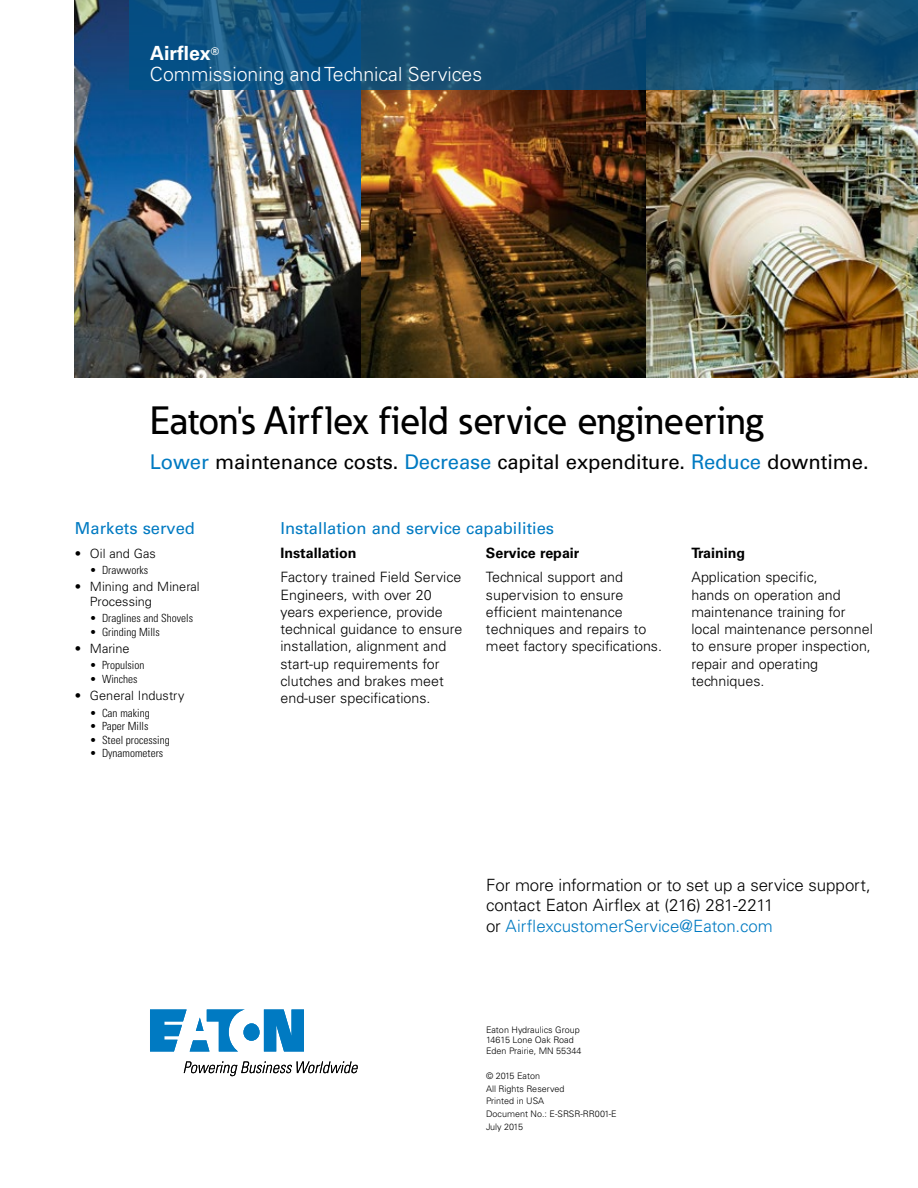
<style>
.page{position:relative;width:918px;height:1188px;background:#fff}
.page>*{position:absolute;margin:0;border:0;box-sizing:border-box;transform-origin:0 0}
.t1{font:500 39px "Eaton";color:#000}
.t2{font:20.25px "Univers LT Std";letter-spacing:-.005em;color:#000}
.t3{font:300 19.5px/21px "Univers LT Std";color:#fff}
.t4{font:300 16.8px/20.2px "Univers LT Std";letter-spacing:-.005em;color:#000}
.t5{font:16.5px "Univers LT Std";color:#007ac2}
.t6{font:300 14.25px/17.2px "Univers LT Std";color:#000}
.t7{font:700 14.25px "Univers LT Std";color:#000}
.t8{font:300 12.75px/14.2px "Univers LT Std";color:#000}
.t9{font:300 condensed 11.25px "Univers LT Std";color:#000}
.t10{font:300 9px/12.6px "Univers LT Std";color:#000}
.s1{font-weight:700}
.s2{color:#007ac2}
</style>
<div class="page">
<img style="left:75px;top:0;width:843px;height:378px">
<svg style="left:129px;top:0;width:789px;height:90px;background:#114f77"></svg>
<svg style="left:150px;top:1010px;width:154px;height:42px"></svg>
<svg style="left:184px;top:1061px;width:174px;height:15px"></svg>
<h3 class="t3" style="left:150px;top:43px;width:334px"><span class="s1">Airflex</span><sup>®<br></sup>Commissioning and Technical Services</h3>
<h1 class="t1" style="left:150px;top:396px;width:615px">Eaton's Airflex field service engineering</h1>
<h2 class="t2" style="left:150px;top:450px;width:720px"><span class="s2">Lower</span> maintenance costs. <span class="s2">Decrease</span> capital expenditure. <span class="s2">Reduce</span> downtime.</h2>
<p class="t5" style="left:75px;top:518px;width:121px">Markets served</p>
<p class="t8" style="left:75px;top:546px;width:82px">• Oil and Gas</p>
<p class="t9" style="left:90px;top:563px;width:60px">• Drawworks</p>
<p class="t8" style="left:90px;top:580px;width:111px;text-indent:-15px">• Mining and Mineral<br>Processing</p>
<p class="t9" style="left:90px;top:611px;width:105px">• Draglines and Shovels</p>
<p class="t9" style="left:90px;top:625px;width:71px">• Grinding Mills</p>
<p class="t8" style="left:75px;top:641px;width:56px">• Marine</p>
<p class="t9" style="left:90px;top:659px;width:56px">• Propulsion</p>
<p class="t9" style="left:90px;top:672px;width:49px">• Winches</p>
<p class="t8" style="left:75px;top:688px;width:111px">• General Industry</p>
<p class="t9" style="left:90px;top:706px;width:61px">• Can making</p>
<p class="t9" style="left:90px;top:719px;width:60px">• Paper Mills</p>
<p class="t9" style="left:90px;top:733px;width:81px">• Steel processing</p>
<p class="t9" style="left:90px;top:746px;width:75px">• Dynamometers</p>
<p class="t5" style="left:280px;top:518px;width:275px">Installation and service capabilities</p>
<p class="t7" style="left:280px;top:544px;width:78px">Installation</p>
<p class="t6" style="left:280px;top:569px;width:183px">Factory trained Field Service<br>Engineers, with over 20 years experience, provide technical guidance to ensure installation, alignment and start-up requirements for clutches and brakes meet end-user specifications.</p>
<p class="t7" style="left:486px;top:544px;width:95px">Service repair</p>
<p class="t6" style="left:486px;top:569px;width:178px">Technical support and supervision to ensure efficient maintenance techniques and repairs to meet factory specifications.</p>
<p class="t7" style="left:691px;top:544px;width:55px">Training</p>
<p class="t6" style="left:691px;top:569px;width:183px">Application specific,<br>hands on operation and maintenance training for local maintenance personnel to ensure proper inspection, repair and operating techniques.</p>
<p class="t4" style="left:486px;top:875px;width:386px">For more information or to set up a service support, contact Eaton Airflex at (216) 281-2211<br>or <span class="s2">AirflexcustomerService@Eaton.com</span></p>
<p class="t10" style="left:486px;top:1024px;width:97px;line-height:10.5px">Eaton Hydraulics Group<br>14615 Lone Oak Road<br>Eden Prairie, MN 55344</p>
<p class="t10" style="left:486px;top:1070px;width:132px">© 2015 Eaton<br>All Rights Reserved<br>Printed in USA<br>Document No.: E-SRSR-RR001-E<br>July 2015</p>
</div>
